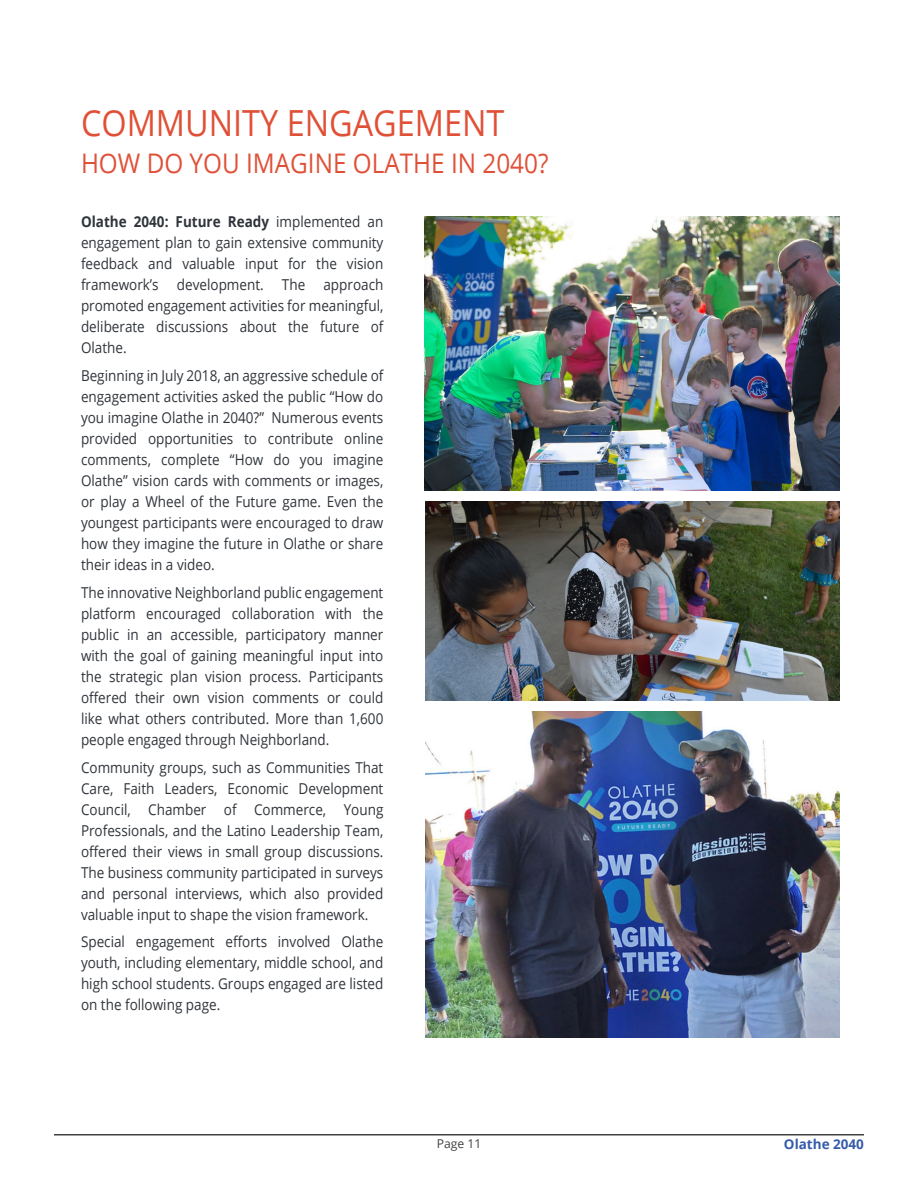
<style>
.page{position:relative;width:918px;height:1188px;background:#fff}
.page>*{position:absolute;margin:0;border:0;box-sizing:border-box;transform-origin:0 0}
.t1{font:36px "Open Sans";color:#e05037;scale:.9 1}
.t2{font:27px "Open Sans";color:#e05037;scale:.9 1}
.t3{font:15px/21px "Open Sans";color:#2f343a;text-align:justify;scale:.9 1}
.t4{font:700 13.5px "Open Sans";color:#355baa}
.t5{font:12.15px "Open Sans";color:#414142}
.s1{font-weight:700}
</style>
<div class="page">
<hr style="left:54px;top:1134px;width:810px;height:2px;background:#414142">
<img style="left:425px;top:216px;width:414px;height:275px">
<img style="left:425px;top:711px;width:414px;height:326px">
<img style="left:425px;top:501px;width:414px;height:200px">
<h1 class="t1" style="left:81px;top:98px;width:472px">COMMUNITY ENGAGEMENT</h1>
<h2 class="t2" style="left:81px;top:145px;width:521px">HOW DO YOU IMAGINE OLATHE IN 2040?</h2>
<p class="t3" style="left:81px;top:211px;width:338px"><span class="s1">Olathe 2040: Future Ready</span> implemented an engagement plan to gain extensive community feedback and valuable input for the vision framework’s development. The approach promoted engagement activities for meaningful, deliberate discussions about the future of Olathe.</p>
<p class="t3" style="left:81px;top:365px;width:338px">Beginning in July 2018, an aggressive schedule of engagement activities asked the public “How do you imagine Olathe in 2040?” Numerous events provided opportunities to contribute online comments, complete “How do you imagine Olathe” vision cards with comments or images, or play a Wheel of the Future game. Even the youngest participants were encouraged to draw how they imagine the future in Olathe or share their ideas in a video.</p>
<p class="t3" style="left:81px;top:582px;width:338px">The innovative Neighborland public engagement platform encouraged collaboration with the public in an accessible, participatory manner with the goal of gaining meaningful input into the strategic plan vision process. Participants offered their own vision comments or could like what others contributed. More than 1,600 people engaged through Neighborland.</p>
<p class="t3" style="left:81px;top:756px;width:338px">Community groups, such as Communities That Care, Faith Leaders, Economic Development Council, Chamber of Commerce, Young Professionals, and the Latino Leadership Team, offered their views in small group discussions.<br>The business community participated in surveys and personal interviews, which also provided valuable input to shape the vision framework.</p>
<p class="t3" style="left:81px;top:931px;width:338px">Special engagement efforts involved Olathe youth, including elementary, middle school, and high school students. Groups engaged are listed on the following page.</p>
<p class="t5" style="left:437px;top:1136px;width:46px">Page 11</p>
<p class="t4" style="left:784px;top:1135px;width:82px">Olathe 2040</p>
</div>
